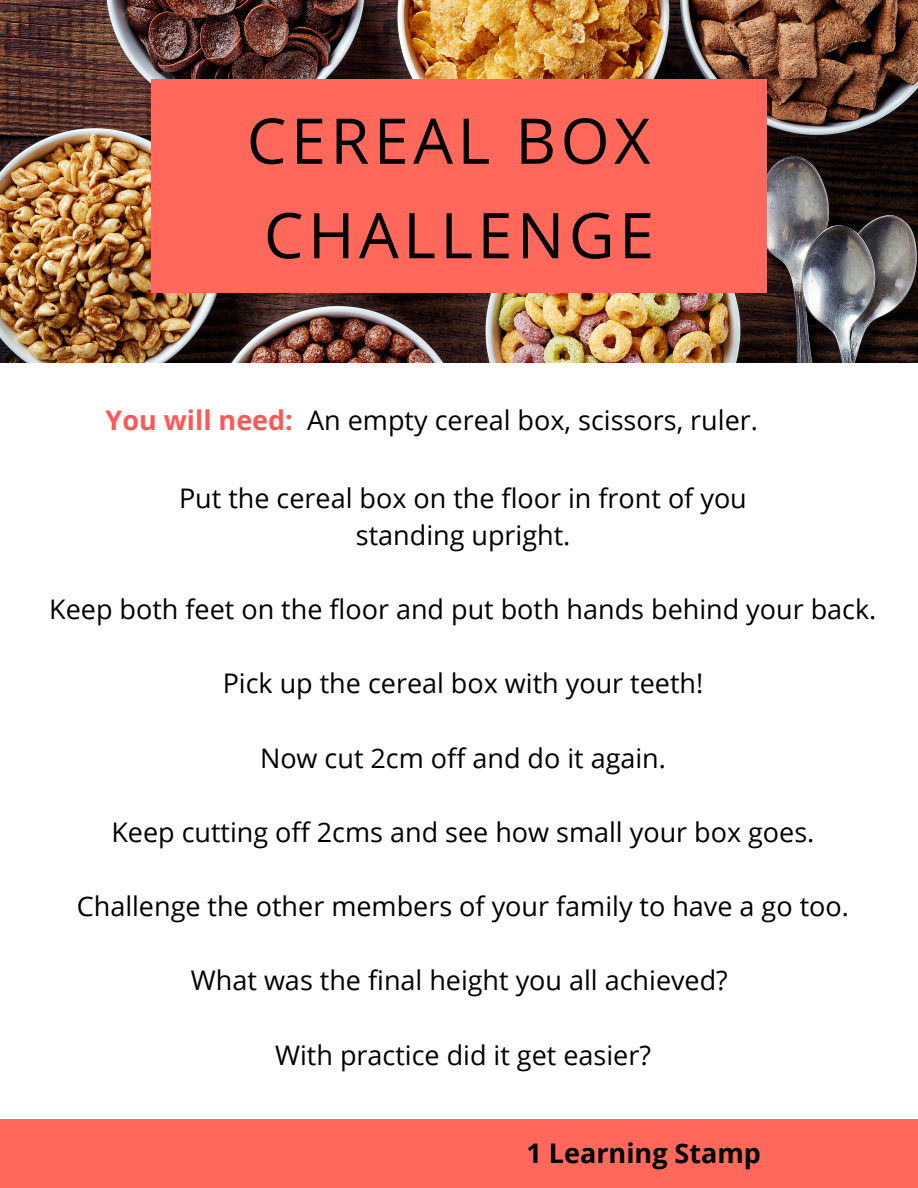
<style>
.page{position:relative;width:918px;height:1188px;background:#fff}
.page>*{position:absolute;margin:0;border:0;box-sizing:border-box;transform-origin:0 0}
.t1{font:63px "Open Sans";letter-spacing:.07em;color:#000}
.t2{font:27px "Open Sans";color:#000}
.t3{font:700 27px "Open Sans";color:#000}
.s1{font-weight:700;color:#ff5757}
</style>
<div class="page">
<img style="left:0;top:0;width:918px;height:363px">
<div style="left:151px;top:79px;width:616px;height:213px;background:#ff685a"></div>
<div style="left:0;top:1119px;width:918px;height:69px;background:#ff685a"></div>
<p class="t1" style="left:247px;top:96px;width:405px">CEREAL BOX</p>
<p class="t1" style="left:264px;top:191px;width:392px">CHALLENGE</p>
<p class="t2" style="left:106px;top:402px;width:654px"><span class="s1">You will need:</span> An empty cereal box, scissors, ruler.</p>
<p class="t2" style="left:179px;top:479px;width:569px">Put the cereal box on the floor in front of you</p>
<p class="t2" style="left:356px;top:516px;width:216px">standing upright.</p>
<p class="t2" style="left:49px;top:590px;width:829px">Keep both feet on the floor and put both hands behind your back.</p>
<p class="t2" style="left:223px;top:665px;width:482px">Pick up the cereal box with your teeth!</p>
<p class="t2" style="left:260px;top:739px;width:408px">Now cut 2cm off and do it again.</p>
<p class="t2" style="left:111px;top:813px;width:705px">Keep cutting off 2cms and see how small your box goes.</p>
<p class="t2" style="left:77px;top:887px;width:774px">Challenge the other members of your family to have a go too.</p>
<p class="t2" style="left:191px;top:962px;width:538px">What was the final height you all achieved?</p>
<p class="t2" style="left:275px;top:1036px;width:377px">With practice did it get easier?</p>
<p class="t3" style="left:527px;top:1134px;width:236px">1 Learning Stamp</p>
</div>
